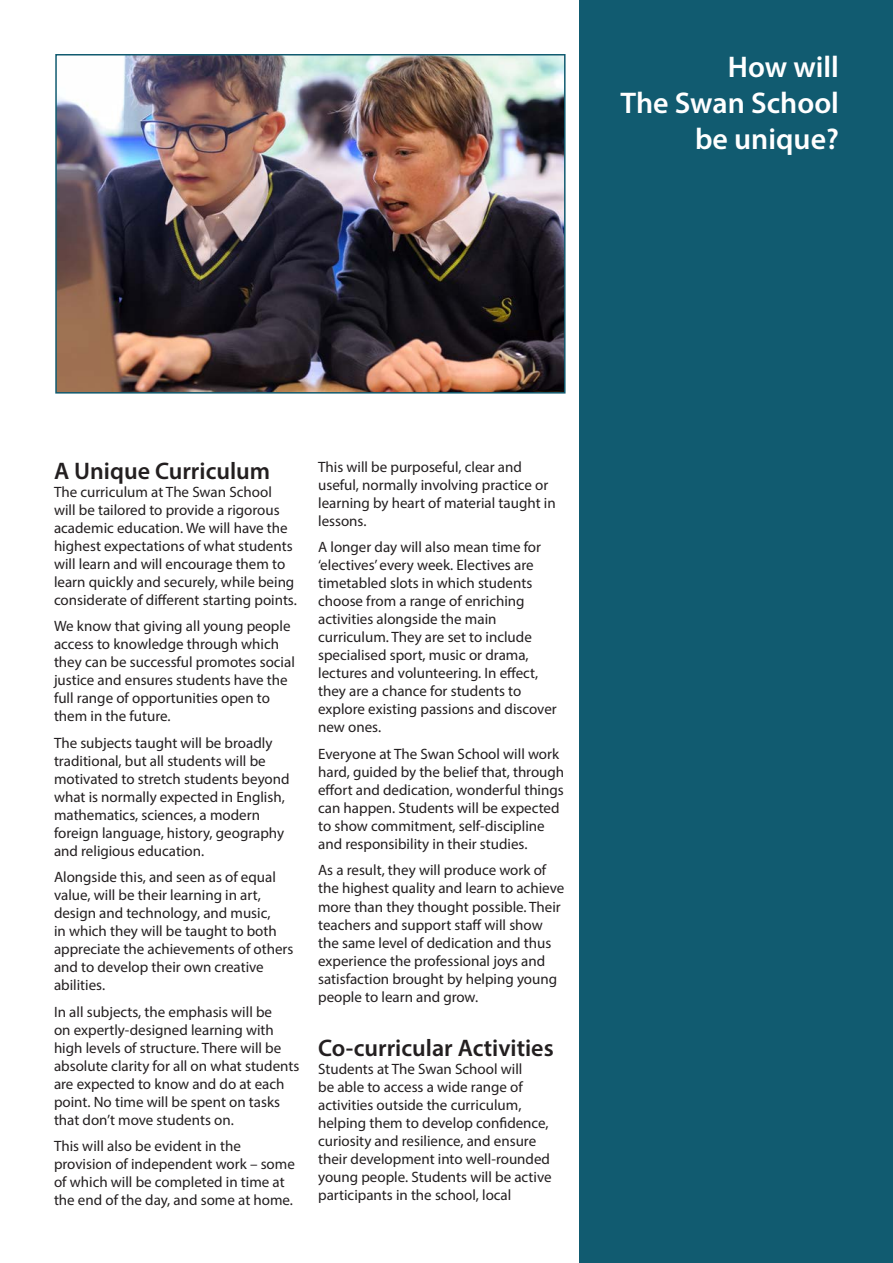
<style>
.page{position:relative;width:893px;height:1263px;background:#fff}
.page>*{position:absolute;margin:0;border:0;box-sizing:border-box;transform-origin:0 0}
.t1{font:600 30px/36px "Myriad Pro";color:#fff;text-align:right}
.t2{font:600 24px "Myriad Pro";color:#231f20}
.t3{font:15px/18px "Myriad Pro";color:#231f20}
</style>
<div class="page">
<div style="left:579px;top:0;width:314px;height:1263px;background:#115b70"></div>
<img style="left:58px;top:57px;width:505px;height:334px">
<div style="left:55px;top:54px;width:511px;height:340px;border:2px solid #115b70"></div>
<h1 class="t1" style="left:621px;top:48px;width:220px">How will<br>The Swan School be unique?</h1>
<h2 class="t2" style="left:54px;top:455px;width:218px">A Unique Curriculum</h2>
<p class="t3" style="left:54px;top:482px;width:244px">The curriculum at The Swan School will be tailored to provide a rigorous academic education. We will have the highest expectations of what students will learn and will encourage them to learn quickly and securely, while being considerate of different starting points.</p>
<p class="t3" style="left:54px;top:617px;width:242px">We know that giving all young people access to knowledge through which they can be successful promotes social justice and ensures students have the full range of opportunities open to them in the future.</p>
<p class="t3" style="left:54px;top:733px;width:237px">The subjects taught will be broadly traditional, but all students will be motivated to stretch students beyond what is normally expected in English, mathematics, sciences, a modern foreign language, history, geography and religious education.</p>
<p class="t3" style="left:54px;top:868px;width:241px">Alongside this, and seen as of equal value, will be their learning in art, design and technology, and music,<br>in which they will be taught to both appreciate the achievements of others and to develop their own creative abilities.</p>
<p class="t3" style="left:54px;top:1002px;width:247px">In all subjects, the emphasis will be<br>on expertly-designed learning with high levels of structure. There will be absolute clarity for all on what students are expected to know and do at each point. No time will be spent on tasks that don’t move students on.</p>
<p class="t3" style="left:54px;top:1137px;width:242px">This will also be evident in the provision of independent work – some of which will be completed in time at the end of the day, and some at home.</p>
<p class="t3" style="left:318px;top:458px;width:239px">This will be purposeful, clear and useful, normally involving practice or learning by heart of material taught in lessons.</p>
<p class="t3" style="left:318px;top:538px;width:240px">A longer day will also mean time for ‘electives’ every week. Electives are timetabled slots in which students choose from a range of enriching activities alongside the main curriculum. They are set to include specialised sport, music or drama, lectures and volunteering. In effect, they are a chance for students to explore existing passions and discover new ones.</p>
<p class="t3" style="left:318px;top:745px;width:248px">Everyone at The Swan School will work hard, guided by the belief that, through effort and dedication, wonderful things can happen. Students will be expected to show commitment, self-discipline and responsibility in their studies.</p>
<p class="t3" style="left:318px;top:861px;width:248px">As a result, they will produce work of the highest quality and learn to achieve more than they thought possible. Their teachers and support staff will show the same level of dedication and thus experience the professional joys and satisfaction brought by helping young people to learn and grow.</p>
<h2 class="t2" style="left:318px;top:1032px;width:237px">Co-curricular Activities</h2>
<p class="t3" style="left:318px;top:1059px;width:235px">Students at The Swan School will<br>be able to access a wide range of activities outside the curriculum, helping them to develop confidence, curiosity and resilience, and ensure their development into well-rounded young people. Students will be active participants in the school, local</p>
</div>
